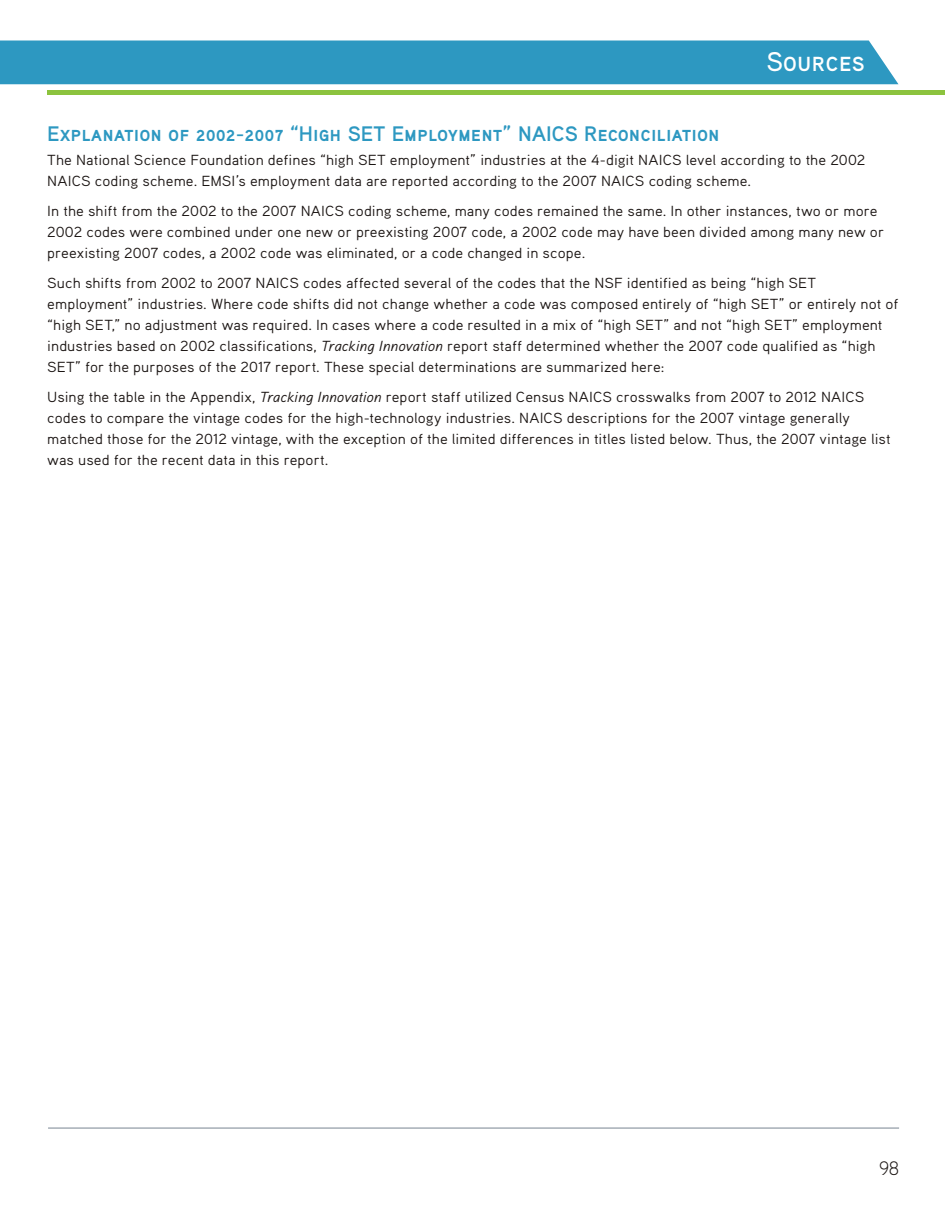
<style>
.page{position:relative;width:945px;height:1215px;background:#fff}
.page>*{position:absolute;margin:0;border:0;box-sizing:border-box;transform-origin:0 0}
.Chapter_Heading{font:27px "Aaux Pro OT Medium SC";color:#fff}
.Body_Subheader{font:21px "Aaux Pro OT Bold SC";color:#2d98c1}
.t1{font:300 19.5px "Aaux Pro OT";color:#1b1513}
.Body{font:14.55px/21px "Aaux Pro OT";letter-spacing:.005em;color:#1b1513;scale:1.05 1}
.s1{font-style:italic}
</style>
<div class="page">
<hr style="left:48px;top:1128px;width:851px;height:1px;background:#788592">
<div style="left:0;top:40px;width:898px;height:44px;background:#2d98c1"></div>
<div style="left:47px;top:90px;width:898px;height:5px;background:#8cc33e"></div>
<p class="Chapter_Heading" style="left:767px;top:44px;width:100px">Sources</p>
<p class="Body_Subheader" style="left:47px;top:120px;width:674px">Explanation of 2002-2007 “High SET Employment” NAICS Reconciliation</p>
<p class="Body" style="left:47px;top:149px;width:781px">The National Science Foundation defines “high SET employment” industries at the 4-digit NAICS level according to the 2002<br>NAICS coding scheme. EMSI’s employment data are reported according to the 2007 NAICS coding scheme.</p>
<p class="Body" style="left:47px;top:200px;width:799px">In the shift from the 2002 to the 2007 NAICS coding scheme, many codes remained the same. In other instances, two or more<br>2002 codes were combined under one new or preexisting 2007 code, a 2002 code may have been divided among many new or preexisting 2007 codes, a 2002 code was eliminated, or a code changed in scope.</p>
<p class="Body" style="left:47px;top:272px;width:812px">Such shifts from 2002 to 2007 NAICS codes affected several of the codes that the NSF identified as being “high SET employment” industries. Where code shifts did not change whether a code was composed entirely of “high SET” or entirely not of “high SET,” no adjustment was required. In cases where a code resulted in a mix of “high SET” and not “high SET” employment industries based on 2002 classifications, <span class="s1">Tracking Innovation</span> report staff determined whether the 2007 code qualified as “high SET” for the purposes of the 2017 report. These special determinations are summarized here:</p>
<p class="Body" style="left:47px;top:386px;width:805px">Using the table in the Appendix, <span class="s1">Tracking Innovation</span> report staff utilized Census NAICS crosswalks from 2007 to 2012 NAICS codes to compare the vintage codes for the high-technology industries. NAICS descriptions for the 2007 vintage generally matched those for the 2012 vintage, with the exception of the limited differences in titles listed below. Thus, the 2007 vintage list was used for the recent data in this report.</p>
<h3 class="t1" style="left:879px;top:1156px;width:22px">98</h3>
</div>
